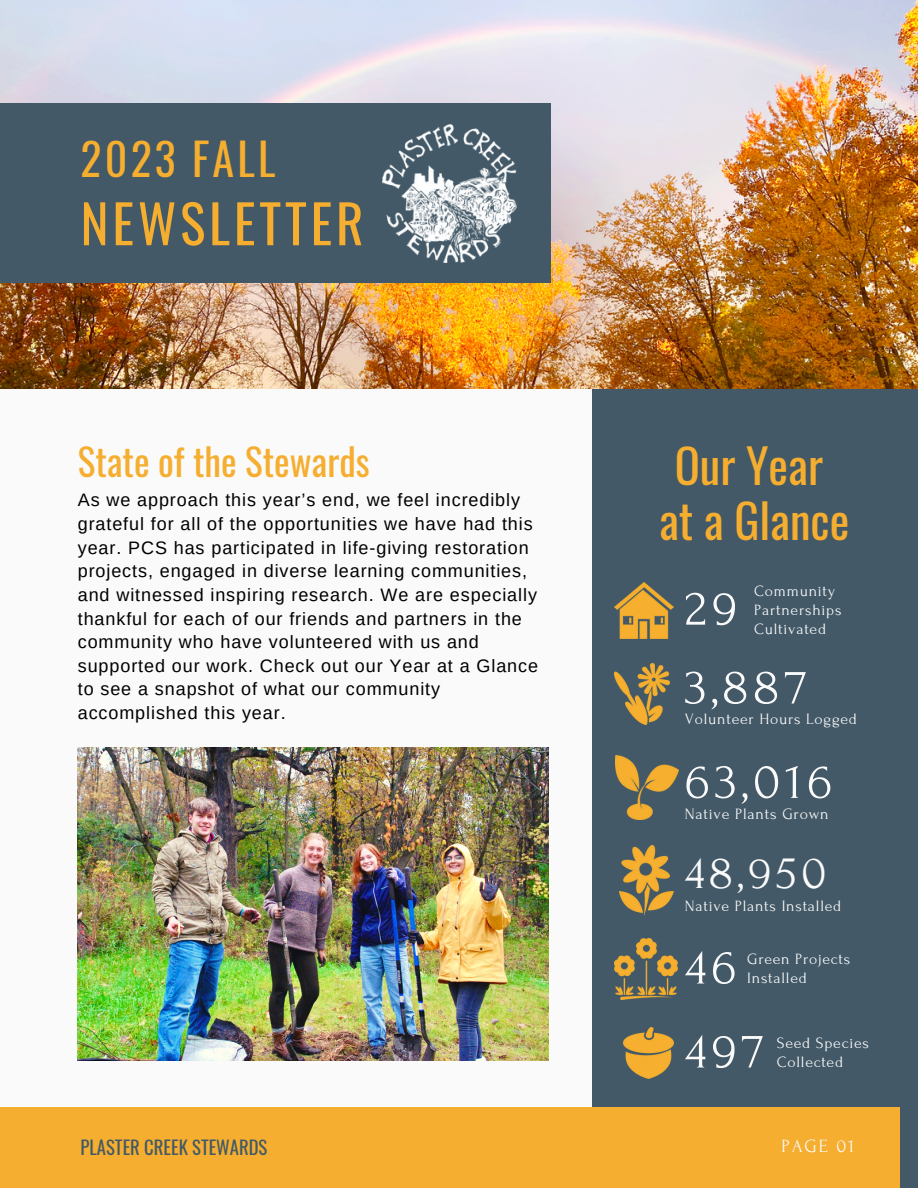
<style>
.page{position:relative;width:918px;height:1188px;background:#fafafa}
.page>*{position:absolute;margin:0;border:0;box-sizing:border-box;transform-origin:0 0}
.t1{font:52.95px "Oswald";letter-spacing:.07em;color:#f5ae2f}
.t2{font:51.15px "Forum";letter-spacing:.1em;color:#fafafa}
.t3{font:47.25px "Forum";color:#fafafa}
.t4{font:46.65px "Oswald";color:#f5ae2f}
.t5{font:43.95px "Oswald";letter-spacing:.07em;color:#f5ae2f}
.t6{font:37.2px "Oswald";color:#f5ae2f}
.t7{font:18.6px "Oswald";color:#435967}
.t8{font:18.6px "Forum";letter-spacing:.1em;color:#fafafa}
.t9{font:18px/23.7px "Arimo";letter-spacing:.05em;color:#000}
.t10{font:15.9px "Forum";letter-spacing:.05em;color:#fafafa}
.t11{font:15.75px/18.9px "Forum";letter-spacing:.05em;color:#fafafa}
</style>
<div class="page">
<div style="left:593px;top:342px;width:325px;height:846px;background:#435967"></div>
<img style="left:0;top:0;width:918px;height:389px">
<img style="left:78px;top:748px;width:471px;height:312px">
<div style="left:0;top:103px;width:550px;height:180px;background:#435967"></div>
<div style="left:0;top:1107px;width:900px;height:81px;background:#f5ae2f"></div>
<img style="left:614px;top:663px;width:55px;height:61px">
<img style="left:615px;top:756px;width:63px;height:64px">
<img style="left:614px;top:938px;width:63px;height:61px">
<img style="left:620px;top:846px;width:54px;height:70px">
<img style="left:623px;top:1028px;width:51px;height:50px">
<img style="left:614px;top:582px;width:60px;height:56px">
<img style="left:382px;top:124px;width:134px;height:139px">
<p class="t5" style="left:81px;top:124px;width:196px">2023 FALL</p>
<p class="t1" style="left:81px;top:182px;width:284px">NEWSLETTER</p>
<p class="t6" style="left:78px;top:432px;width:293px">State of the Stewards</p>
<p class="t9" style="left:78px;top:488px;width:462px">As we approach this year’s end, we feel incredibly grateful for all of the opportunities we have had this year. PCS has participated in life-giving restoration projects, engaged in diverse learning communities, and witnessed inspiring research. We are especially thankful for each of our friends and partners in the community who have volunteered with us and supported our work. Check out our Year at a Glance to see a snapshot of what our community accomplished this year.</p>
<p class="t4" style="left:675px;top:429px;width:150px">Our Year</p>
<p class="t4" style="left:659px;top:484px;width:192px">at a Glance</p>
<p class="t2" style="left:685px;top:581px;width:54px">29</p>
<p class="t11" style="left:754px;top:582px;width:89px">Community<br>Partnerships</p>
<p class="t11" style="left:754px;top:620px;width:73px">Cultivated</p>
<p class="t2" style="left:685px;top:660px;width:124px">3,887</p>
<p class="t11" style="left:685px;top:710px;width:174px">Volunteer Hours Logged</p>
<p class="t2" style="left:685px;top:754px;width:149px">63,016</p>
<p class="t10" style="left:685px;top:805px;width:145px">Native Plants Grown</p>
<p class="t3" style="left:685px;top:848px;width:143px">48,950</p>
<p class="t11" style="left:685px;top:897px;width:158px">Native Plants Installed</p>
<p class="t2" style="left:685px;top:940px;width:53px">46</p>
<p class="t11" style="left:747px;top:950px;width:104px">Green Projects</p>
<p class="t11" style="left:747px;top:969px;width:61px">Installed</p>
<p class="t2" style="left:685px;top:1024px;width:81px">497</p>
<p class="t11" style="left:777px;top:1034px;width:94px">Seed Species</p>
<p class="t11" style="left:777px;top:1053px;width:68px">Collected</p>
<p class="t7" style="left:81px;top:1133px;width:188px">PLASTER CREEK STEWARDS</p>
<p class="t8" style="left:781px;top:1136px;width:74px">PAGE 01</p>
</div>
